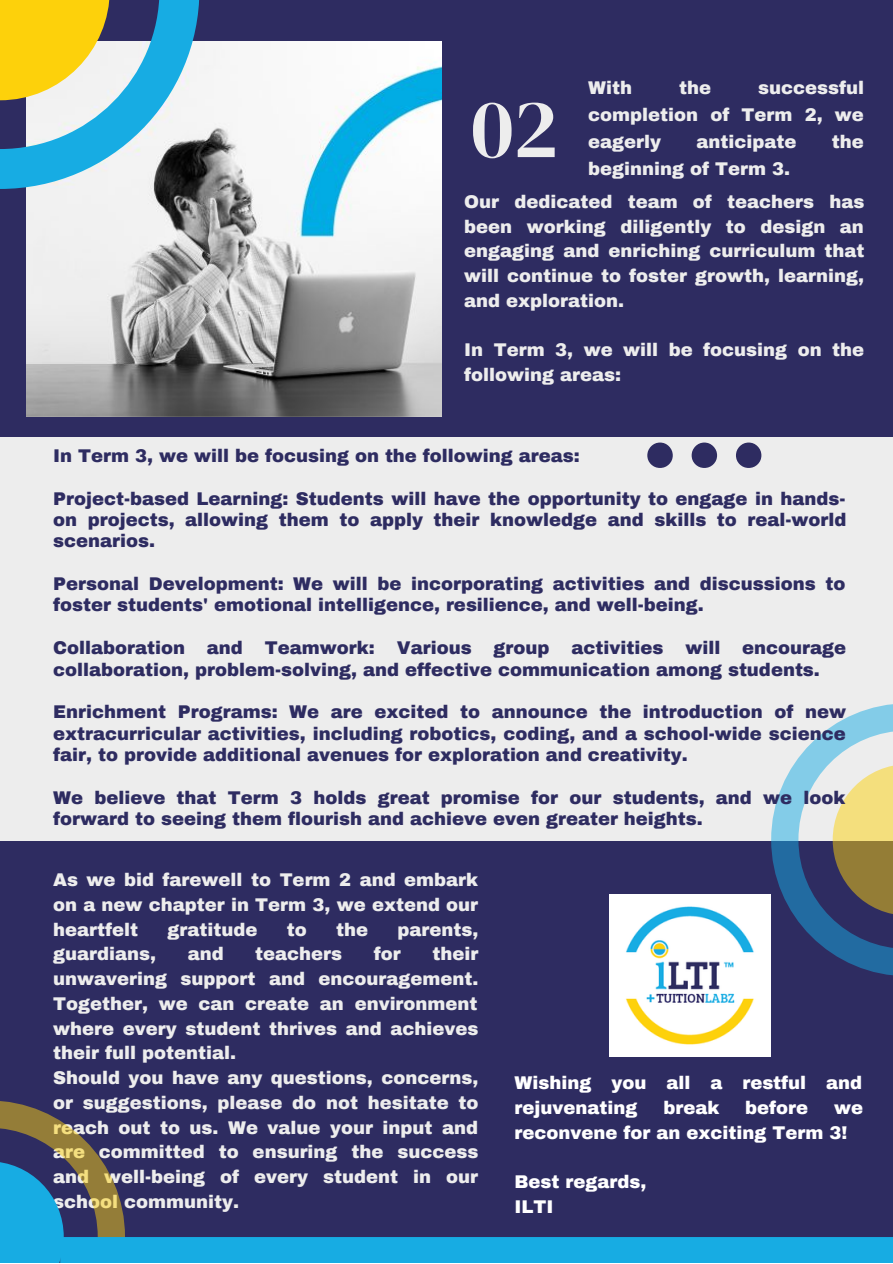
<style>
.page{position:relative;width:893px;height:1264px;background:#fff}
.page>*{position:absolute;margin:0;border:0;box-sizing:border-box;transform-origin:0 0}
.t1{font:147.6px "DM Serif Display";color:#2e2c61}
.t2{font:83.85px "DM Serif Display";color:#ededed}
.t3{font:900 18px/21.3px "Archivo";color:#2e2c61}
.t4{font:900 18px/24.8px "Archivo";color:#ededed;text-align:justify}
.t5{font:900 18px/24.8px "Archivo";color:#fff}
</style>
<div class="page">
<div style="left:0;top:0;width:892px;height:1262px;background:#2e2c61"></div>
<img style="left:26px;top:41px;width:415px;height:376px">
<div style="left:0;top:436px;width:892px;height:404px;background:#ededed"></div>
<svg style="left:771px;top:704px;width:121px;height:271px"></svg>
<svg style="left:832px;top:764px;width:60px;height:151px"></svg>
<svg style="left:0;top:0;width:199px;height:189px;background:#72aecb"></svg>
<svg style="left:0;top:0;width:110px;height:100px;background:#f6d43d"></svg>
<svg style="left:0;top:1101px;width:125px;height:135px"></svg>
<svg style="left:0;top:1161px;width:64px;height:101px;fill:#17ace3"></svg>
<img style="left:609px;top:894px;width:161px;height:162px">
<div style="left:60px;top:1236px;width:832px;height:26px;background:#17ace3"></div>
<p class="t4" style="left:588px;top:75px;width:277px;line-height:27px;text-indent:170px">successful completion of Term 2, we eagerly</p>
<p class="t4" style="left:588px;top:76px;width:45px">With</p>
<p class="t4" style="left:679px;top:76px;width:33px">the</p>
<p class="t2" style="left:471px;top:70px;width:88px">02</p>
<p class="t4" style="left:696px;top:130px;width:101px">anticipate</p>
<p class="t4" style="left:831px;top:130px;width:33px">the</p>
<p class="t4" style="left:588px;top:157px;width:203px">beginning of Term 3.</p>
<p class="t4" style="left:464px;top:189px;width:402px">Our dedicated team of teachers has been working diligently to design an engaging and enriching curriculum that will continue to foster growth, learning, and exploration.</p>
<p class="t4" style="left:464px;top:338px;width:401px">In Term 3, we will be focusing on the following areas:</p>
<p class="t1" style="left:637px;top:313px;width:134px">...</p>
<p class="t3" style="left:53px;top:445px;width:528px">In Term 3, we will be focusing on the following areas:</p>
<p class="t3" style="left:53px;top:488px;width:794px;text-align:justify">Project-based Learning: Students will have the opportunity to engage in hands&shy;on projects, allowing them to apply their knowledge and skills to real-world scenarios.</p>
<p class="t3" style="left:53px;top:573px;width:793px">Personal Development: We will be incorporating activities and discussions to foster students' emotional intelligence, resilience, and well-being.</p>
<p class="t3" style="left:53px;top:637px;width:794px">Collaboration and Teamwork: Various group activities will encourage collaboration, problem-solving, and effective communication among students.</p>
<p class="t3" style="left:53px;top:701px;width:794px;text-align:justify">Enrichment Programs: We are excited to announce the introduction of new extracurricular activities, including robotics, coding, and a school-wide science fair, to provide additional avenues for exploration and creativity.</p>
<p class="t3" style="left:53px;top:787px;width:793px">We believe that Term 3 holds great promise for our students, and we look forward to seeing them flourish and achieve even greater heights.</p>
<p class="t4" style="left:53px;top:867px;width:426px">As we bid farewell to Term 2 and embark on a new chapter in Term 3, we extend our heartfelt</p>
<p class="t4" style="left:167px;top:917px;width:91px">gratitude</p>
<p class="t4" style="left:287px;top:917px;width:21px">to</p>
<p class="t4" style="left:336px;top:917px;width:33px">the</p>
<p class="t4" style="left:397px;top:917px;width:82px">parents,</p>
<p class="t4" style="left:53px;top:942px;width:104px">guardians,</p>
<p class="t4" style="left:188px;top:942px;width:37px">and</p>
<p class="t4" style="left:255px;top:942px;width:88px">teachers</p>
<p class="t4" style="left:374px;top:942px;width:28px">for</p>
<p class="t4" style="left:53px;top:942px;width:427px;text-indent:379px">their unwavering support and encouragement.<br>Together, we can create an environment where every student thrives and achieves their full potential.</p>
<p class="t4" style="left:53px;top:1065px;width:427px">Should you have any questions, concerns, or suggestions, please do not hesitate to reach out to us. We value your input and are committed to ensuring the success and well-being of every student in our school community.</p>
<p class="t5" style="left:514px;top:1070px;width:349px">Wishing you all a restful and rejuvenating</p>
<p class="t5" style="left:663px;top:1095px;width:57px">break</p>
<p class="t5" style="left:745px;top:1095px;width:64px">before</p>
<p class="t5" style="left:514px;top:1095px;width:350px;text-indent:319px">we reconvene for an exciting Term 3!</p>
<p class="t5" style="left:514px;top:1169px;width:133px">Best regards,</p>
<p class="t5" style="left:514px;top:1194px;width:40px">ILTI</p>
</div>
